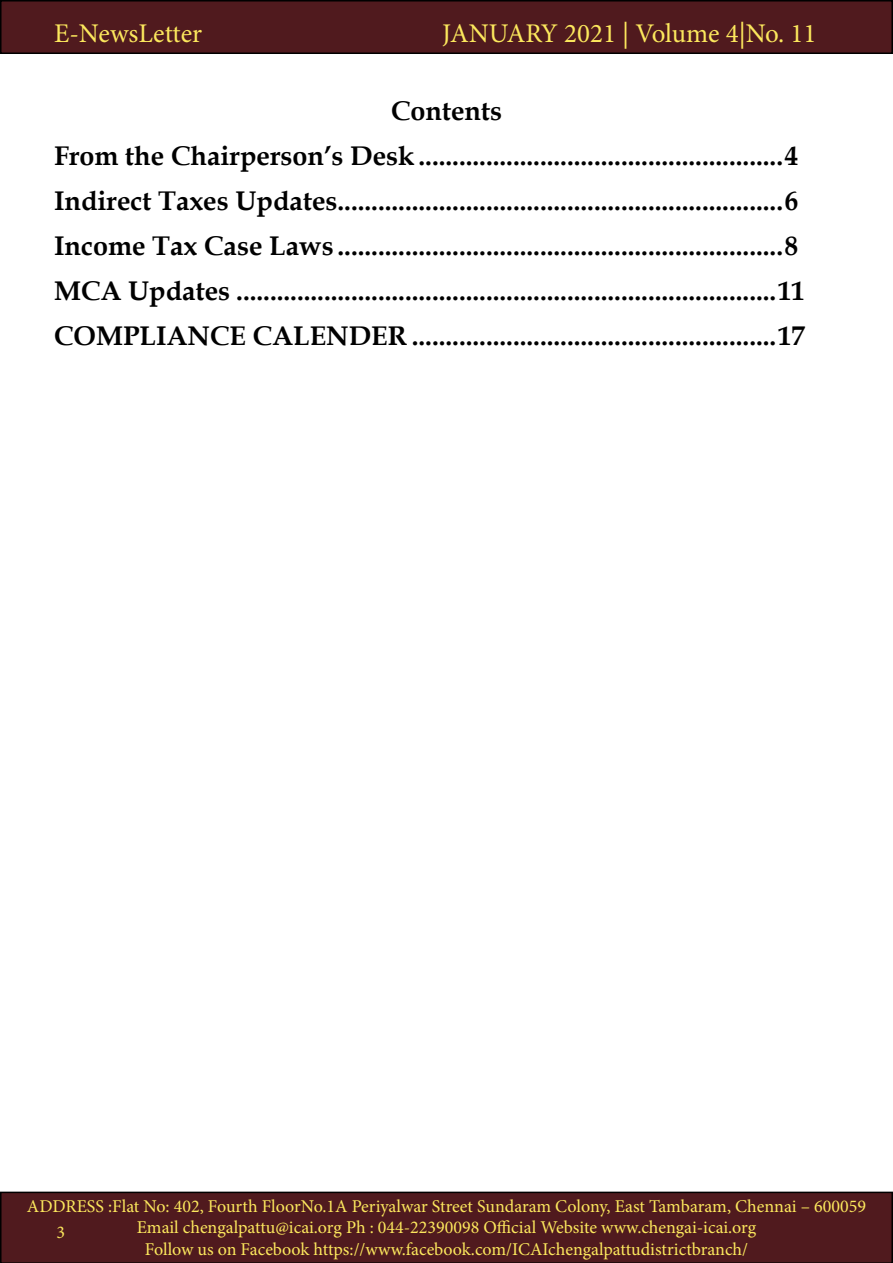
<style>
.page{position:relative;width:893px;height:1263px;background:#fff}
.page>*{position:absolute;margin:0;border:0;box-sizing:border-box;transform-origin:0 0}
.t1{font:700 27px/45px "Book Antiqua";color:#000}
.t2{font:27px "Minion Pro";color:#fce85d}
.t3{font:18px/21.6px "Minion Pro";color:#fce85d;text-align:center}
</style>
<div class="page">
<div style="left:1px;top:1px;width:891px;height:52px;background:#501a1e"></div>
<div style="left:0;top:0;width:893px;height:54px;border:2px solid #000"></div>
<div style="left:0;top:1191px;width:893px;height:72px;background:#501a1e"></div>
<p class="t2" style="left:54px;top:15px;width:150px">E-NewsLetter</p>
<p class="t2" style="left:442px;top:15px;width:376px">JANUARY 2021 | Volume 4|No. 11</p>
<p class="t1" style="left:54px;top:88px;width:752px;text-indent:337px">Contents<br>From the Chairperson’s Desk......................................................4<br>Indirect Taxes Updates..................................................................6<br>Income Tax Case Laws ..................................................................8<br>MCA Updates ................................................................................11<br>COMPLIANCE CALENDER ......................................................17</p>
<p class="t3" style="left:27px;top:1195px;width:840px">ADDRESS :Flat No: 402, Fourth FloorNo.1A Periyalwar Street Sundaram Colony, East Tambaram, Chennai – 600059<br>Email chengalpattu@icai.org Ph : 044-22390098 Official Website www.chengai-icai.org<br>Follow us on Facebook https://www.facebook.com/ICAIchengalpattudistrictbranch/</p>
<p class="t3" style="left:57px;top:1221px;width:10px">3</p>
</div>
